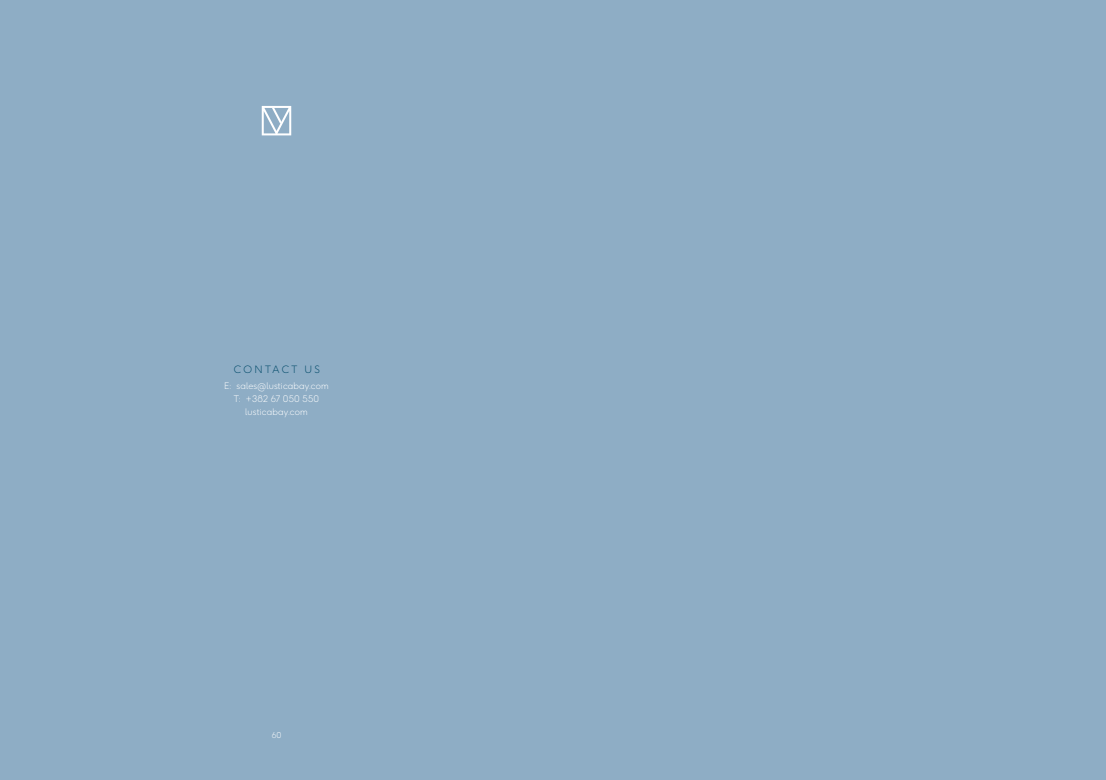
<style>
.page{position:relative;width:1106px;height:780px;background:#8eadc5}
.page>*{position:absolute;margin:0;border:0;box-sizing:border-box;transform-origin:0 0}
.t1{font:300 10px "F37 Ginger Pro";letter-spacing:.24em;color:#004968}
.t2{font:300 9px/13px "F37 Ginger Pro";letter-spacing:.02em;color:#fff;text-align:center}
.t3{font:300 8px "F37 Ginger Pro";color:#fff}
</style>
<div class="page">
<svg style="left:262px;top:106px;width:29px;height:29px"></svg>
<p class="t1" style="left:234px;top:363px;width:88px">CONTACT US</p>
<p class="t2" style="left:224px;top:379px;width:106px">E: sales@lusticabay.com<br>T: +382 67 050 550 lusticabay.com</p>
<p class="t3" style="left:272px;top:730px;width:11px">60</p>
</div>
